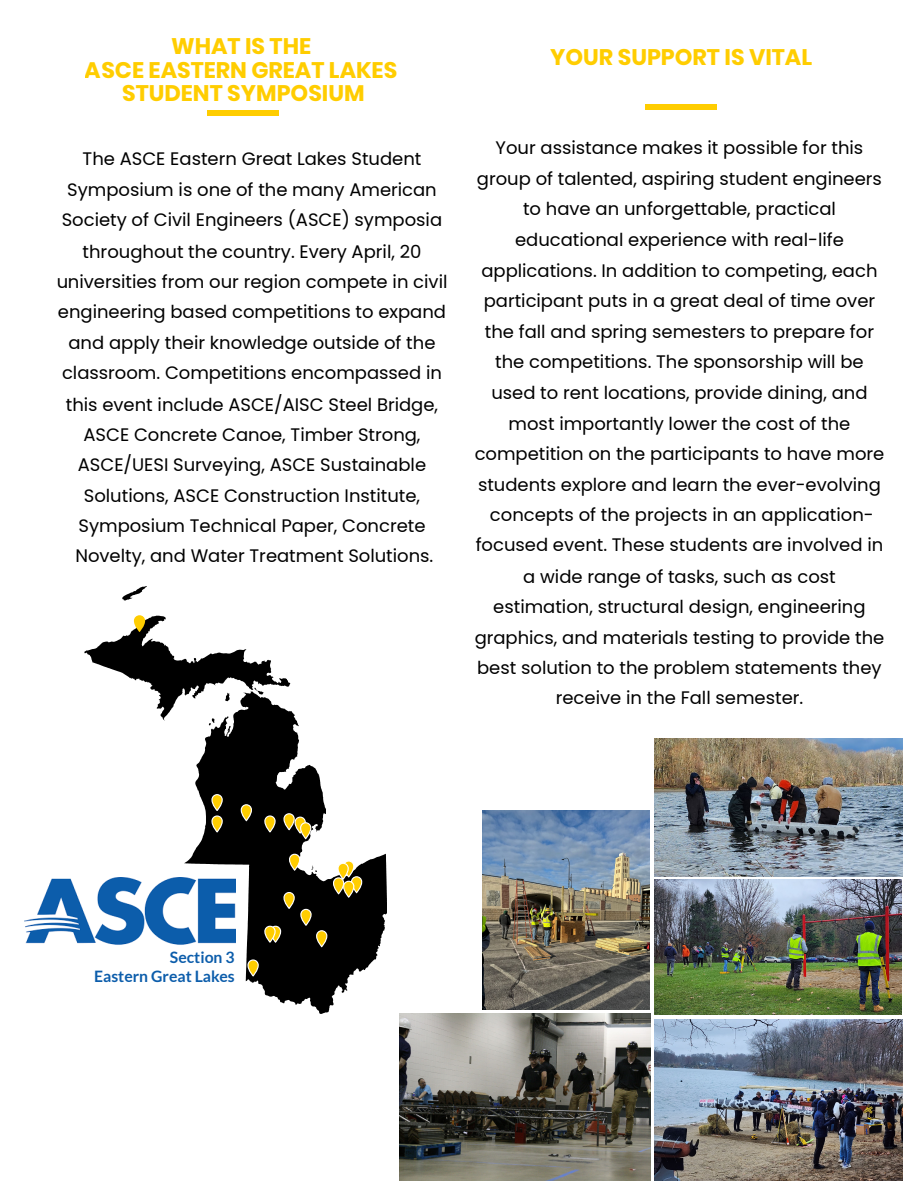
<style>
.page{position:relative;width:918px;height:1188px;background:#fff}
.page>*{position:absolute;margin:0;border:0;box-sizing:border-box;transform-origin:0 0}
.t1{font:700 22.5px/23.7px "Poppins";color:#ffcd00;text-align:center}
.t2{font:18px/30.6px "Poppins";color:#000;text-align:center}
.t3{font:700 15.75px/19.2px "Lato";color:#0c5dab;text-align:right}
</style>
<div class="page">
<div style="left:207px;top:110px;width:72px;height:6px;background:#ffcd00"></div>
<div style="left:645px;top:105px;width:72px;height:5px;background:#ffcd00"></div>
<svg style="left:84px;top:586px;width:241px;height:279px"></svg>
<svg style="left:246px;top:854px;width:141px;height:159px"></svg>
<svg style="left:134px;top:615px;width:11px;height:17px"></svg>
<svg style="left:212px;top:795px;width:10px;height:15px"></svg>
<div style="left:212px;top:794px;width:11px;height:17px;border:1px solid #fff;border-radius:5px"></div>
<svg style="left:344px;top:861px;width:10px;height:16px"></svg>
<div style="left:343px;top:860px;width:11px;height:17px;border:1px solid #fff;border-radius:5px"></div>
<svg style="left:338px;top:863px;width:10px;height:16px"></svg>
<div style="left:338px;top:863px;width:11px;height:17px;border:1px solid #fff;border-radius:5px"></div>
<svg style="left:284px;top:814px;width:10px;height:16px"></svg>
<div style="left:284px;top:813px;width:11px;height:17px;border:1px solid #fff;border-radius:5px"></div>
<svg style="left:241px;top:805px;width:10px;height:16px"></svg>
<div style="left:241px;top:804px;width:11px;height:17px;border:1px solid #fff;border-radius:5px"></div>
<svg style="left:270px;top:926px;width:11px;height:16px"></svg>
<div style="left:270px;top:926px;width:11px;height:17px;border:1px solid #fff;border-radius:5px"></div>
<svg style="left:301px;top:909px;width:10px;height:16px"></svg>
<div style="left:300px;top:909px;width:12px;height:17px;border:1px solid #fff;border-radius:5px"></div>
<svg style="left:284px;top:893px;width:10px;height:15px"></svg>
<div style="left:284px;top:892px;width:11px;height:17px;border:1px solid #fff;border-radius:5px"></div>
<svg style="left:317px;top:931px;width:10px;height:16px"></svg>
<div style="left:316px;top:930px;width:11px;height:17px;border:1px solid #fff;border-radius:5px"></div>
<svg style="left:334px;top:878px;width:10px;height:16px"></svg>
<div style="left:333px;top:877px;width:11px;height:17px;border:1px solid #fff;border-radius:5px"></div>
<svg style="left:352px;top:877px;width:10px;height:16px"></svg>
<div style="left:351px;top:876px;width:11px;height:17px;border:1px solid #fff;border-radius:5px"></div>
<svg style="left:344px;top:881px;width:10px;height:16px"></svg>
<div style="left:343px;top:881px;width:11px;height:17px;border:1px solid #fff;border-radius:5px"></div>
<svg style="left:248px;top:960px;width:10px;height:16px"></svg>
<div style="left:248px;top:959px;width:11px;height:17px;border:1px solid #fff;border-radius:5px"></div>
<svg style="left:290px;top:854px;width:10px;height:16px"></svg>
<div style="left:289px;top:854px;width:11px;height:17px;border:1px solid #fff;border-radius:5px"></div>
<svg style="left:295px;top:817px;width:10px;height:16px"></svg>
<div style="left:295px;top:817px;width:11px;height:16px;border:1px solid #fff;border-radius:5px"></div>
<svg style="left:301px;top:823px;width:10px;height:16px"></svg>
<div style="left:300px;top:822px;width:11px;height:17px;border:1px solid #fff;border-radius:5px"></div>
<svg style="left:265px;top:926px;width:10px;height:16px"></svg>
<div style="left:264px;top:926px;width:12px;height:17px;border:1px solid #fff;border-radius:5px"></div>
<svg style="left:265px;top:816px;width:10px;height:16px"></svg>
<div style="left:264px;top:815px;width:12px;height:17px;border:1px solid #fff;border-radius:5px"></div>
<svg style="left:212px;top:816px;width:10px;height:16px"></svg>
<div style="left:212px;top:815px;width:11px;height:17px;border:1px solid #fff;border-radius:5px"></div>
<img style="left:24px;top:877px;width:212px;height:68px">
<img style="left:655px;top:1019px;width:247px;height:161px">
<img style="left:655px;top:880px;width:246px;height:135px">
<img style="left:655px;top:738px;width:247px;height:138px">
<img style="left:483px;top:810px;width:166px;height:199px">
<img style="left:399px;top:1014px;width:251px;height:166px">
<p class="t1" style="left:85px;top:34px;width:314px">WHAT IS THE<br>ASCE EASTERN GREAT LAKES<br>STUDENT SYMPOSIUM</p>
<p class="t1" style="left:550px;top:46px;width:263px">YOUR SUPPORT IS VITAL</p>
<p class="t2" style="left:475px;top:133px;width:411px">Your assistance makes it possible for this group of talented, aspiring student engineers to have an unforgettable, practical educational experience with real-life applications. In addition to competing, each participant puts in a great deal of time over the fall and spring semesters to prepare for the competitions. The sponsorship will be used to rent locations, provide dining, and most importantly lower the cost of the competition on the participants to have more students explore and learn the ever-evolving concepts of the projects in an application&shy;focused event. These students are involved in a wide range of tasks, such as cost estimation, structural design, engineering graphics, and materials testing to provide the best solution to the problem statements they receive in the Fall semester.</p>
<p class="t2" style="left:56px;top:145px;width:393px">The ASCE Eastern Great Lakes Student Symposium is one of the many American Society of Civil Engineers (ASCE) symposia throughout the country. Every April, 20 universities from our region compete in civil engineering based competitions to expand and apply their knowledge outside of the classroom. Competitions encompassed in this event include ASCE/AISC Steel Bridge, ASCE Concrete Canoe, Timber Strong, ASCE/UESI Surveying, ASCE Sustainable Solutions, ASCE Construction Institute, Symposium Technical Paper, Concrete Novelty, and Water Treatment Solutions.</p>
<p class="t3" style="left:94px;top:947px;width:142px">Section 3<br>Eastern Great Lakes</p>
</div>
